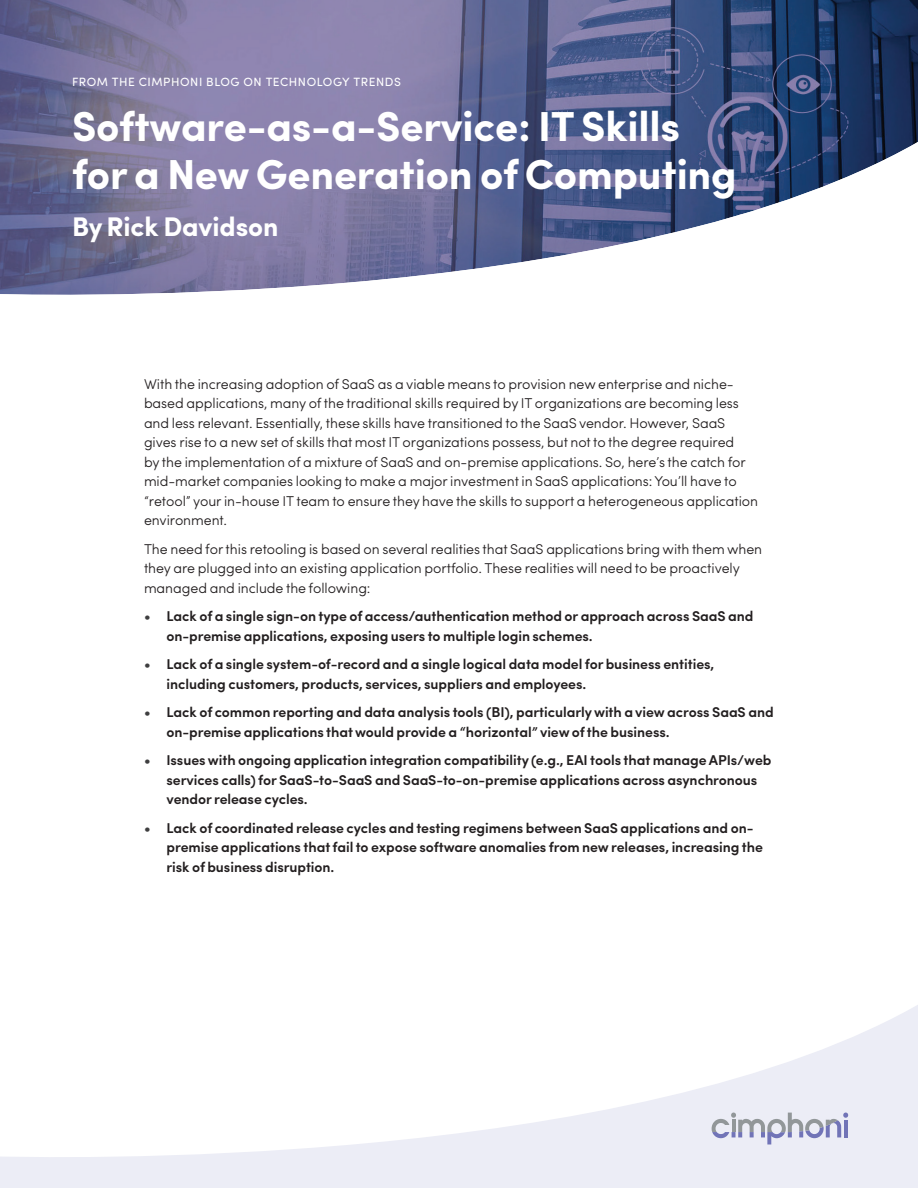
<style>
.page{position:relative;width:918px;height:1188px;background:#fff}
.page>*{position:absolute;margin:0;border:0;box-sizing:border-box;transform-origin:0 0}
.t1{font:700 42px/48px "Sofia Pro";letter-spacing:-.005em;color:#fff}
.t2{font:700 27px "Sofia Pro";letter-spacing:-.005em;color:#fff}
.t3{font:600 14.25px/19.5px "Sofia Pro";letter-spacing:-.005em;color:#231f20}
.t4{font:300 14.25px/19.5px "Sofia Pro";letter-spacing:-.005em;color:#231f20}
.t5{font:12px "Sofia Pro";letter-spacing:.05em;color:#fff}
.s1{color:#3e3e3f}
</style>
<div class="page">
<svg style="left:0;top:1005px;width:918px;height:183px"></svg>
<svg style="left:712px;top:1113px;width:136px;height:31px;background:#c9cbdb"></svg>
<img style="left:0;top:0;width:918px;height:134px">
<svg style="left:0;top:134px;width:918px;height:161px"></svg>
<p class="t5" style="left:72px;top:72px;width:331px">FROM THE CIMPHONI BLOG ON TECHNOLOGY TRENDS</p>
<h1 class="t1" style="left:72px;top:100px;width:666px">Software-as-a-Service: IT Skills for a New Generation of Computing</h1>
<h2 class="t2" style="left:72px;top:206px;width:208px">By Rick Davidson</h2>
<p class="t4" style="left:144px;top:373px;width:616px">With the increasing adoption of SaaS as a viable means to provision new enterprise and niche&shy;based applications, many of the traditional skills required by IT organizations are becoming less and less relevant. Essentially, these skills have transitioned to the SaaS vendor. However, SaaS gives rise to a new set of skills that most IT organizations possess, but not to the degree required<br>by the implementation of a mixture of SaaS and on-premise applications. So, here’s the catch for mid-market companies looking to make a major investment in SaaS applications: You’ll have to “retool” your in-house IT team to ensure they have the skills to support a heterogeneous application environment.</p>
<p class="t4" style="left:144px;top:538px;width:620px">The need for this retooling is based on several realities that SaaS applications bring with them when they are plugged into an existing application portfolio. These realities will need to be proactively managed and include the following:</p>
<p class="t3" style="left:167px;top:605px;width:589px;text-indent:-23px"><span class="s1">•</span> Lack of a single sign-on type of access/authentication method or approach across SaaS and on-premise applications, exposing users to multiple login schemes.</p>
<p class="t3" style="left:167px;top:653px;width:549px;text-indent:-23px"><span class="s1">•</span> Lack of a single system-of-record and a single logical data model for business entities, including customers, products, services, suppliers and employees.</p>
<p class="t3" style="left:167px;top:701px;width:609px;text-indent:-23px"><span class="s1">•</span> Lack of common reporting and data analysis tools (BI), particularly with a view across SaaS and on-premise applications that would provide a “horizontal” view of the business.</p>
<p class="t3" style="left:167px;top:749px;width:607px;text-indent:-23px"><span class="s1">•</span> Issues with ongoing application integration compatibility (e.g., EAI tools that manage APIs/web services calls) for SaaS-to-SaaS and SaaS-to-on-premise applications across asynchronous vendor release cycles.</p>
<p class="t3" style="left:167px;top:817px;width:598px;text-indent:-23px"><span class="s1">•</span> Lack of coordinated release cycles and testing regimens between SaaS applications and on&shy;premise applications that fail to expose software anomalies from new releases, increasing the risk of business disruption.</p>
</div>
